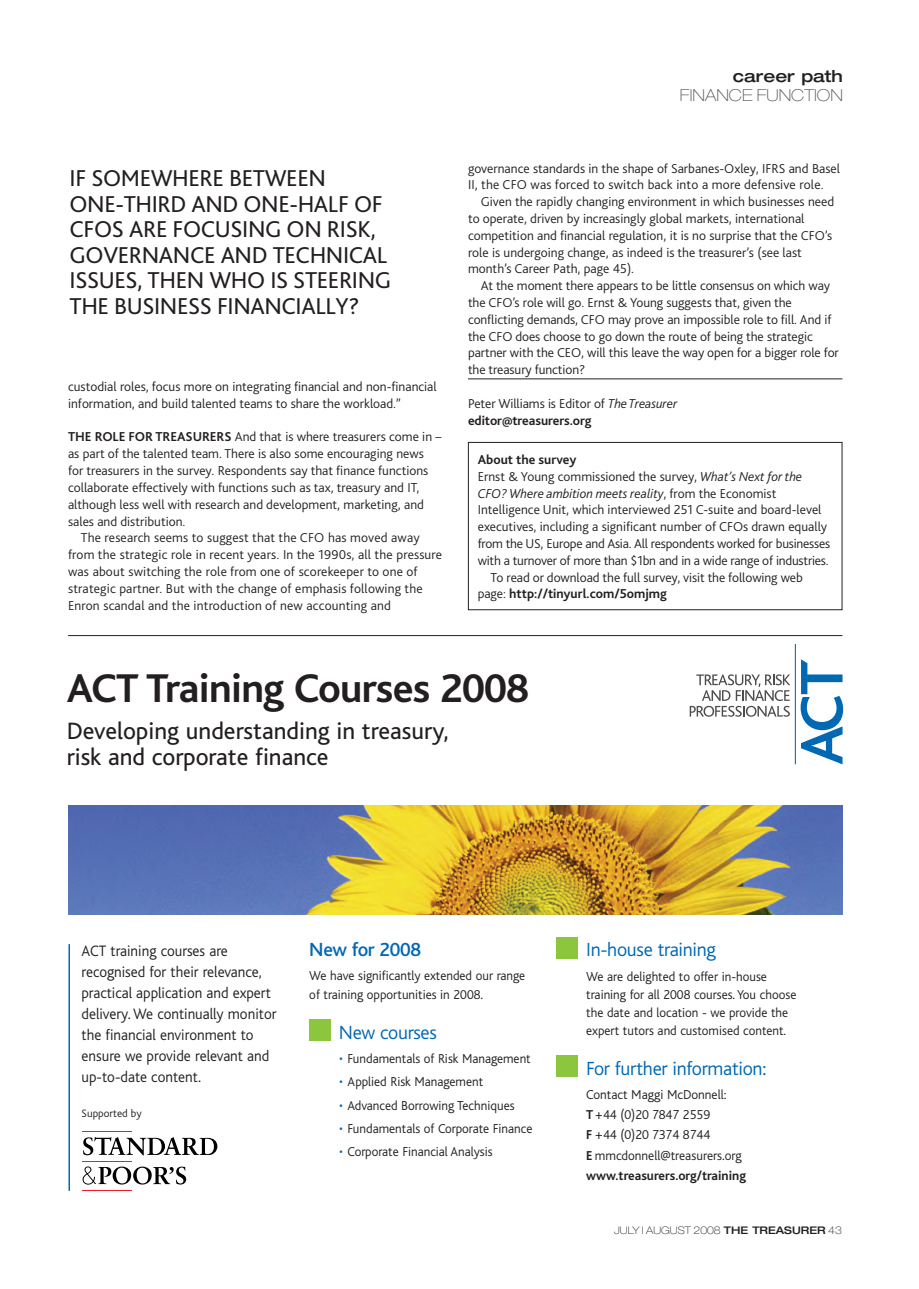
<style>
.page{position:relative;width:919px;height:1289px;background:#fff}
.page>*{position:absolute;margin:0;border:0;box-sizing:border-box;transform-origin:0 0}
.t1{font:42px "Bliss Bold+DLGVVY";letter-spacing:-.015em;color:#231f20}
.t2{font:24.75px/26.2px "Bliss Regular+CJTHDB";color:#231f20}
.t3{font:24px/25.5px "Bliss 2";letter-spacing:-.015em;color:#231f20}
.t4{font:19.8px "Bliss Light+TLOWUU";letter-spacing:-.015em;color:#0168b3}
.t5{font:19.8px "Bliss Medium+EOSDZA";letter-spacing:-.015em;color:#0168b3}
.t6{font:100 expanded 16.5px "Helvetica Neue";color:#57585a}
.t7{font:500 expanded 16.5px "Helvetica Neue";color:#231f20}
.t8{font:15.75px/21px "Bliss Light+TLOWUU";color:#231f20;scale:.96 1}
.t9{font:300 13.5px/16.8px "Bliss 2";color:#231f20}
.t10{font:13.5px/18px "Bliss Light+TLOWUU";color:#231f20}
.t11{font:italic 300 13.5px "Bliss 2";color:#231f20}
.t12{font:700 13.5px "Bliss 2";color:#231f20}
.t13{font:13.5px "Bliss Bold+DLGVVY";color:#231f20}
.t14{font:12px "Courier+VPJRVM";color:#000}
.t15{font:11.25px "Bliss Light+TLOWUU";color:#231f20}
.t16{font:100 expanded 10.5px "Helvetica Neue";color:#231f20}
.s1{font-weight:700}
.s2{font-style:italic}
.s3{font-style:normal}
.s4{font-weight:300}
.s5{color:#0168b3}
.s6{font-family:"Bliss Bold+DLGVVY"}
.s7{font-weight:500}
</style>
<div class="page">
<hr style="left:468px;top:378px;width:374px;height:1px;background:#231f20">
<div style="left:468px;top:442px;width:374px;height:168px;border:1px solid #231f20"></div>
<svg style="left:68px;top:644px;width:776px;height:547px"></svg>
<hr style="left:68px;top:635px;width:774px;height:1px;background:#231f20">
<h3 class="t3" style="left:70px;top:168px;width:323px">IF SOMEWHERE BETWEEN<br>ONE-THIRD AND ONE-HALF OF<br>CFOS ARE FOCUSING ON RISK,<br>GOVERNANCE AND TECHNICAL<br>ISSUES, THEN WHO IS STEERING<br>THE BUSINESS FINANCIALLY?</h3>
<p class="t9" style="left:68px;top:379px;width:370px">custodial roles, focus more on integrating financial and non-financial information, and build talented teams to share the workload.”</p>
<p class="t9" style="left:68px;top:430px;width:375px"><span class="s1">THE ROLE FOR TREASURERS</span> And that is where treasurers come in –</p>
<p class="t9" style="left:68px;top:446px;width:357px">as part of the talented team. There is also some encouraging news</p>
<p class="t9" style="left:68px;top:463px;width:362px">for treasurers in the survey. Respondents say that finance functions</p>
<p class="t9" style="left:68px;top:480px;width:353px">collaborate effectively with functions such as tax, treasury and IT,</p>
<p class="t9" style="left:68px;top:497px;width:357px">although less well with research and development, marketing, and</p>
<p class="t9" style="left:68px;top:514px;width:119px">sales and distribution.</p>
<p class="t9" style="left:81px;top:530px;width:340px">The research seems to suggest that the CFO has moved away</p>
<p class="t9" style="left:68px;top:547px;width:375px">from the strategic role in recent years. In the 1990s, all the pressure</p>
<p class="t9" style="left:68px;top:564px;width:351px">was about switching the role from one of scorekeeper to one of</p>
<p class="t9" style="left:68px;top:581px;width:356px">strategic partner. But with the change of emphasis following the</p>
<p class="t9" style="left:68px;top:598px;width:324px">Enron scandal and the introduction of new accounting and</p>
<p class="t14" style="left:14px;top:536px;width:412px">ACT Training1/2pAd4Treas R4952 23/10/07 3:28 pm Page 1</p>
<p class="t7" style="left:732px;top:70px;width:111px">career path</p>
<p class="t6" style="left:680px;top:90px;width:164px">FINANCE FUNCTION</p>
<p class="t9" style="left:468px;top:161px;width:373px">governance standards in the shape of Sarbanes-Oxley, IFRS and Basel<br>II, the CFO was forced to switch back into a more defensive role.</p>
<p class="t9" style="left:468px;top:194px;width:368px;text-indent:13px">Given the rapidly changing environment in which businesses need to operate, driven by increasingly global markets, international competition and financial regulation, it is no surprise that the CFO’s role is undergoing change, as indeed is the treasurer’s (see last month’s Career Path, page 45).</p>
<p class="t9" style="left:468px;top:278px;width:372px;text-indent:13px">At the moment there appears to be little consensus on which way the CFO’s role will go. Ernst &amp; Young suggests that, given the conflicting demands, CFO may prove an impossible role to fill. And if the CFO does choose to go down the route of being the strategic partner with the CEO, will this leave the way open for a bigger role for the treasury function?</p>
<p class="t9" style="left:468px;top:396px;width:211px">Peter Williams is Editor of <span class="s2">The Treasurer </span><span class="s1">editor@treasurers.org</span></p>
<p class="t12" style="left:477px;top:454px;width:100px">About the survey</p>
<p class="t9" style="left:477px;top:469px;width:326px">Ernst &amp; Young commissioned the survey, <span class="s2">What’s Next for the</span></p>
<p class="t11" style="left:477px;top:488px;width:300px">CFO? Where ambition meets reality<span class="s3">, from the Economist</span></p>
<p class="t9" style="left:477px;top:503px;width:345px">Intelligence Unit, which interviewed 251 C-suite and board-level</p>
<p class="t9" style="left:477px;top:519px;width:351px">executives, including a significant number of CFOs drawn equally</p>
<p class="t9" style="left:477px;top:536px;width:354px">from the US, Europe and Asia. All respondents worked for businesses</p>
<p class="t9" style="left:477px;top:553px;width:352px">with a turnover of more than $1bn and in a wide range of industries.</p>
<p class="t9" style="left:490px;top:570px;width:314px">To read or download the full survey, visit the following web</p>
<p class="t12" style="left:477px;top:589px;width:191px"><span class="s4">page:</span> http://tinyurl.com/5omjmg</p>
<h1 class="t1" style="left:67px;top:674px;width:463px">ACT Training Courses 2008</h1>
<h2 class="t2" style="left:67px;top:720px;width:383px">Developing understanding in treasury, risk and corporate finance</h2>
<p class="t8" style="left:81px;top:942px;width:204px">ACT training courses are recognised for their relevance, practical application and expert delivery. We continually monitor the financial environment to ensure we provide relevant and up-to-date content.</p>
<h3 class="t5" style="left:309px;top:943px;width:113px">New for 2008</h3>
<p class="t10" style="left:309px;top:968px;width:217px">We have significantly extended our range of training opportunities in 2008.</p>
<h3 class="t4" style="left:339px;top:1025px;width:99px">New courses</h3>
<p class="t10" style="left:339px;top:1050px;width:193px"><span class="s5">•</span> Fundamentals of Risk Management</p>
<p class="t10" style="left:339px;top:1074px;width:145px"><span class="s5">•</span> Applied Risk Management</p>
<p class="t10" style="left:339px;top:1097px;width:177px"><span class="s5">•</span> Advanced Borrowing Techniques</p>
<p class="t10" style="left:339px;top:1120px;width:195px"><span class="s5">•</span> Fundamentals of Corporate Finance</p>
<p class="t10" style="left:339px;top:1144px;width:155px"><span class="s5">•</span> Corporate Financial Analysis</p>
<p class="t15" style="left:82px;top:1109px;width:62px">Supported by</p>
<h3 class="t4" style="left:586px;top:943px;width:131px">In-house training</h3>
<p class="t10" style="left:586px;top:968px;width:211px">We are delighted to offer in-house training for all 2008 courses. You choose the date and location - we provide the expert tutors and customised content.</p>
<h3 class="t4" style="left:586px;top:1061px;width:182px">For further information:</h3>
<p class="t10" style="left:586px;top:1085px;width:157px;line-height:20.1px">Contact Maggi McDonnell:<br><span class="s6">T</span>+44 (0)20 7847 2559<br><span class="s6">F</span> +44 (0)20 7374 8744<br><span class="s6">E</span> mmcdonnell@treasurers.org</p>
<p class="t13" style="left:586px;top:1170px;width:161px">www.treasurers.org/training</p>
<p class="t16" style="left:614px;top:1226px;width:229px">JULY I AUGUST 2008 <span class="s7">THE TREASURER</span> 43</p>
</div>
